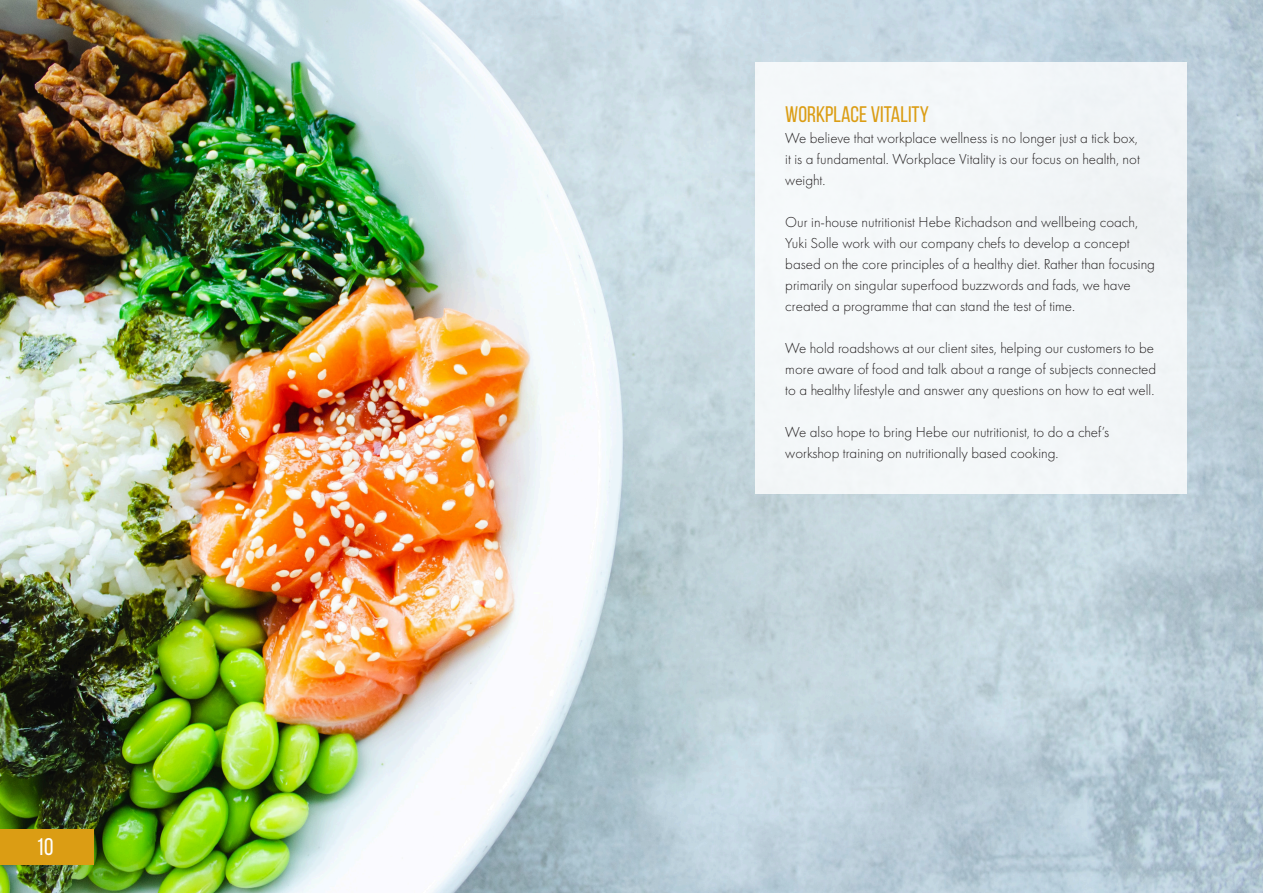
<style>
.page{position:relative;width:1263px;height:893px;background:#fff}
.page>*{position:absolute;margin:0;border:0;box-sizing:border-box;transform-origin:0 0}
.t1{font:24px "Bebas Neue";color:#fff}
.t2{font:22.5px "Bebas Neue";color:#db9d14}
.t3{font:300 15px/21px "Futura PT";color:#231f20}
</style>
<div class="page">
<img style="left:0;top:0;width:1263px;height:893px">
<div style="left:755px;top:62px;width:431px;height:431px;background:#f3f7f9"></div>
<div style="left:0;top:829px;width:94px;height:36px;background:#db9d14"></div>
<h1 class="t1" style="left:36px;top:834px;width:19px">10</h1>
<h2 class="t2" style="left:785px;top:102px;width:145px">WORKPLACE VITALITY</h2>
<p class="t3" style="left:785px;top:128px;width:356px">We believe that workplace wellness is no longer just a tick box, it is a fundamental. Workplace Vitality is our focus on health, not weight.</p>
<p class="t3" style="left:785px;top:212px;width:371px">Our in-house nutritionist Hebe Richadson and wellbeing coach, Yuki Solle work with our company chefs to develop a concept based on the core principles of a healthy diet. Rather than focusing primarily on singular superfood buzzwords and fads, we have created a programme that can stand the test of time.</p>
<p class="t3" style="left:785px;top:338px;width:372px">We hold roadshows at our client sites, helping our customers to be more aware of food and talk about a range of subjects connected to a healthy lifestyle and answer any questions on how to eat well.</p>
<p class="t3" style="left:785px;top:422px;width:325px">We also hope to bring Hebe our nutritionist, to do a chef’s workshop training on nutritionally based cooking.</p>
</div>
